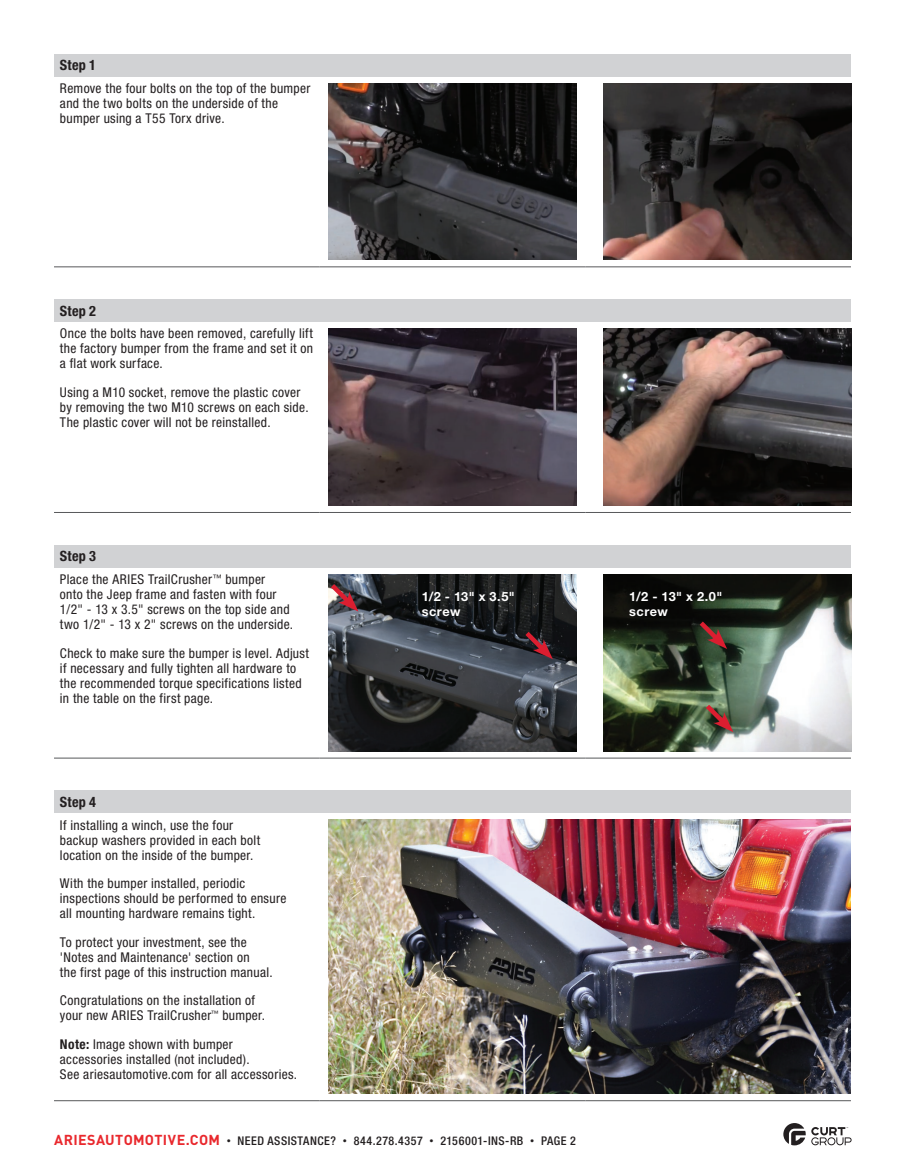
<style>
.page{position:relative;width:905px;height:1175px;background:#fff}
.page>*{position:absolute;margin:0;border:0;box-sizing:border-box;transform-origin:0 0}
.t1{font:700 condensed 14.25px "Helvetica Neue LT Std";letter-spacing:.015em;color:#231f20}
.t2{font:condensed 13.5px/15px "Helvetica Neue LT Std";letter-spacing:.025em;color:#231f20}
.t3{font:700 12.75px/15px "Helvetica Neue LT Std";letter-spacing:.035em;color:#fff}
.t4{font:500 condensed 12px "Helvetica Neue LT Std";letter-spacing:.04em;color:#231f20}
.s1{font-weight:700}
.s2{font-family:"DINOT";font-weight:700;font-stretch:normal;font-size:14.25px;color:#e9282d}
.s3{font-family:"DINOT";font-weight:400;font-stretch:normal;font-size:9px}
</style>
<div class="page">
<svg style="left:783px;top:1123px;width:68px;height:22px"></svg>
<div style="left:54px;top:54px;width:796px;height:22px;background:#d1d2d4"></div>
<hr style="left:54px;top:266px;width:266px;height:1px;background:#57585a">
<hr style="left:320px;top:266px;width:265px;height:1px;background:#57585a">
<hr style="left:585px;top:266px;width:265px;height:1px;background:#57585a">
<img style="left:329px;top:83px;width:247px;height:177px">
<img style="left:603px;top:83px;width:248px;height:177px">
<div style="left:54px;top:791px;width:796px;height:22px;background:#d1d2d4"></div>
<hr style="left:54px;top:1100px;width:266px;height:1px;background:#57585a">
<hr style="left:320px;top:1100px;width:265px;height:1px;background:#57585a">
<hr style="left:585px;top:1100px;width:265px;height:1px;background:#57585a">
<img style="left:329px;top:820px;width:521px;height:273px">
<div style="left:54px;top:300px;width:796px;height:22px;background:#d1d2d4"></div>
<hr style="left:54px;top:512px;width:266px;height:1px;background:#57585a">
<hr style="left:320px;top:512px;width:265px;height:1px;background:#57585a">
<hr style="left:585px;top:512px;width:265px;height:1px;background:#57585a">
<img style="left:329px;top:329px;width:247px;height:176px">
<img style="left:603px;top:329px;width:248px;height:176px">
<div style="left:54px;top:545px;width:796px;height:22px;background:#d1d2d4"></div>
<hr style="left:54px;top:757px;width:266px;height:1px;background:#57585a">
<hr style="left:320px;top:757px;width:265px;height:1px;background:#57585a">
<hr style="left:585px;top:757px;width:265px;height:1px;background:#57585a">
<img style="left:329px;top:574px;width:247px;height:177px">
<img style="left:603px;top:574px;width:248px;height:177px">
<svg style="left:695px;top:616px;width:32px;height:33px"></svg>
<svg style="left:701px;top:700px;width:32px;height:32px"></svg>
<svg style="left:328px;top:579px;width:30px;height:32px"></svg>
<svg style="left:520px;top:627px;width:33px;height:32px"></svg>
<p class="t1" style="left:60px;top:56px;width:38px">Step 1</p>
<p class="t2" style="left:60px;top:80px;width:252px">Remove the four bolts on the top of the bumper and the two bolts on the underside of the bumper using a T55 Torx drive.</p>
<p class="t1" style="left:60px;top:302px;width:38px">Step 2</p>
<p class="t2" style="left:60px;top:326px;width:254px;text-align:justify">Once the bolts have been removed, carefully lift the factory bumper from the frame and set it on a flat work surface.</p>
<p class="t2" style="left:60px;top:384px;width:250px">Using a M10 socket, remove the plastic cover by removing the two M10 screws on each side.<br>The plastic cover will not be reinstalled.</p>
<p class="t1" style="left:60px;top:547px;width:38px">Step 3</p>
<p class="t2" style="left:60px;top:571px;width:235px">Place the ARIES TrailCrusher<sup>™</sup> bumper<br>onto the Jeep frame and fasten with four 1/2" - 13 x 3.5" screws on the top side and two 1/2" - 13 x 2" screws on the underside.</p>
<p class="t2" style="left:60px;top:645px;width:250px">Check to make sure the bumper is level. Adjust if necessary and fully tighten all hardware to the recommended torque specifications listed in the table on the first page.</p>
<p class="t1" style="left:60px;top:793px;width:38px">Step 4</p>
<p class="t2" style="left:60px;top:817px;width:202px">If installing a winch, use the four backup washers provided in each bolt location on the inside of the bumper.</p>
<p class="t2" style="left:60px;top:875px;width:228px">With the bumper installed, periodic inspections should be performed to ensure all mounting hardware remains tight.</p>
<p class="t2" style="left:60px;top:934px;width:214px">To protect your investment, see the 'Notes and Maintenance' section on<br>the first page of this instruction manual.</p>
<p class="t2" style="left:60px;top:992px;width:207px">Congratulations on the installation of your new ARIES TrailCrusher<sup>™</sup> bumper.</p>
<p class="t2" style="left:60px;top:1036px;width:239px"><span class="s1">Note:</span> Image shown with bumper accessories installed (not included).<br>See ariesautomotive.com for all accessories.</p>
<p class="t3" style="left:421px;top:588px;width:95px">1/2 - 13" x 3.5" screw</p>
<p class="t4" style="left:54px;top:1133px;width:523px"><span class="s2">ARIESAUTOMOTIVE.COM</span> <span class="s3">•</span> NEED ASSISTANCE? <span class="s3">•</span> 844.278.4357 <span class="s3">•</span> 2156001-INS-RB <span class="s3">•</span> PAGE 2</p>
<p class="t3" style="left:629px;top:588px;width:95px">1/2 - 13" x 2.0" screw</p>
</div>
